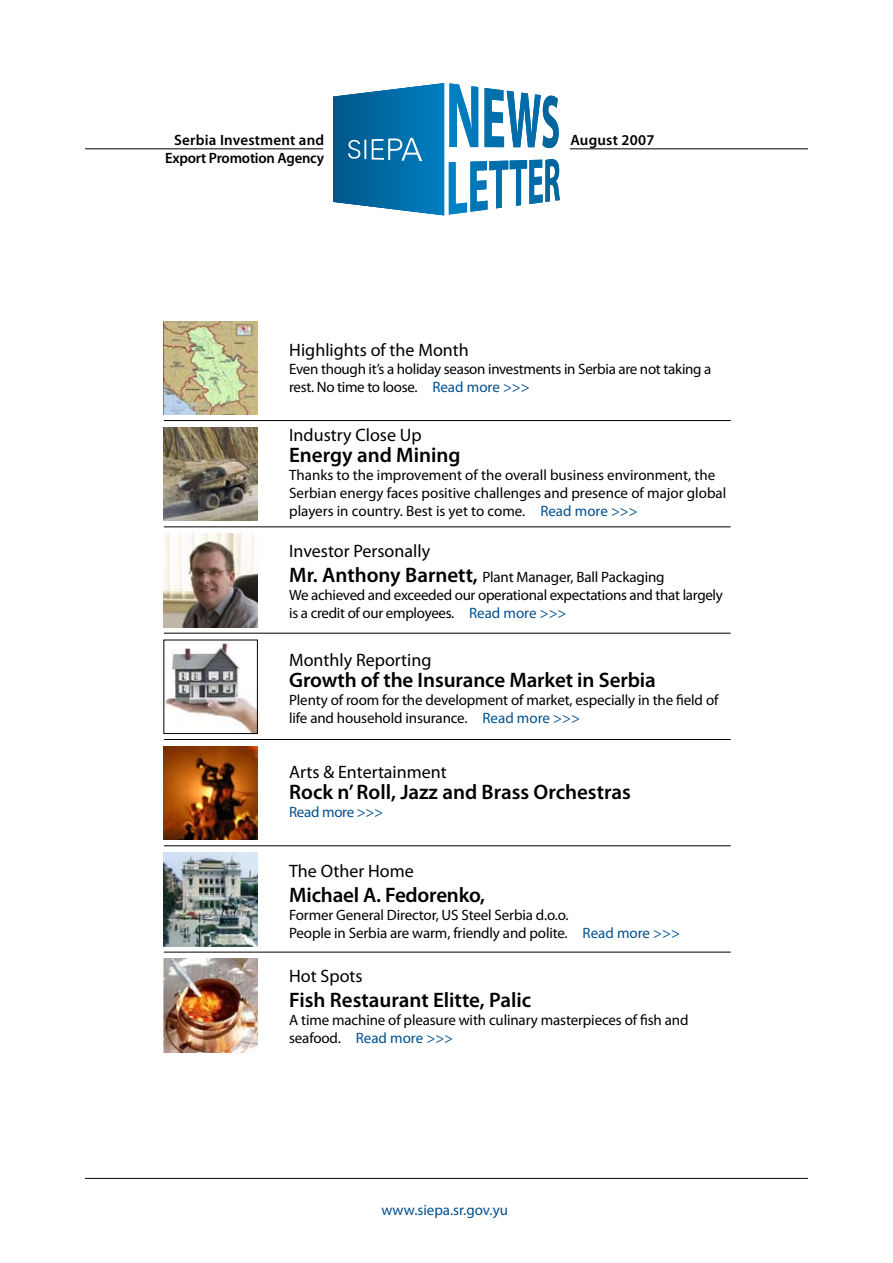
<style>
.page{position:relative;width:893px;height:1263px;background:#fff}
.page>*{position:absolute;margin:0;border:0;box-sizing:border-box;transform-origin:0 0}
.t1{font:600 21px "Myriad Pro";color:#000}
.t2{font:18px "Myriad Pro";color:#000}
.t3{font:15px/18px "Myriad Pro";letter-spacing:-.01em;color:#000}
.t4{font:600 15px/18px "Myriad Pro";letter-spacing:.01em;color:#000;text-align:right}
.t5{font:15px "Myriad Pro";color:#00508f}
.t6{font:15px "Myriad Pro";letter-spacing:-.02em;color:#00508f}
.s1{color:#00508f}
.s2{font-weight:600;font-size:21px}
</style>
<div class="page">
<hr style="left:85px;top:148px;width:238px;height:1px;background:#000">
<hr style="left:570px;top:148px;width:238px;height:1px;background:#000">
<hr style="left:85px;top:1178px;width:723px;height:1px;background:#000">
<img style="left:164px;top:427px;width:93px;height:94px">
<img style="left:165px;top:643px;width:91px;height:89px">
<div style="left:163px;top:640px;width:95px;height:94px;border:1px solid #000"></div>
<img style="left:164px;top:853px;width:93px;height:93px">
<img style="left:164px;top:959px;width:93px;height:93px">
<svg style="left:333px;top:83px;width:227px;height:132px"></svg>
<hr style="left:164px;top:526px;width:567px;height:1px;background:#000">
<hr style="left:164px;top:420px;width:567px;height:1px;background:#000">
<hr style="left:164px;top:633px;width:567px;height:1px;background:#000">
<hr style="left:164px;top:739px;width:567px;height:1px;background:#000">
<hr style="left:164px;top:845px;width:567px;height:1px;background:#000">
<hr style="left:164px;top:952px;width:567px;height:1px;background:#000">
<img style="left:164px;top:534px;width:93px;height:93px">
<img style="left:164px;top:746px;width:93px;height:94px">
<img style="left:164px;top:321px;width:93px;height:94px">
<p class="t4" style="left:165px;top:130px;width:161px">Serbia Investment and<br>Export Promotion Agency</p>
<p class="t4" style="left:570px;top:130px;width:86px">August 2007</p>
<p class="t2" style="left:289px;top:339px;width:181px">Highlights of the Month</p>
<p class="t3" style="left:289px;top:359px;width:424px">Even though it’s a holiday season investments in Serbia are not taking a rest. No time to loose. <span class="s1">Read more &gt;&gt;&gt;</span></p>
<p class="t2" style="left:289px;top:424px;width:134px">Industry Close Up</p>
<h1 class="t1" style="left:289px;top:442px;width:173px">Energy and Mining</h1>
<p class="t3" style="left:289px;top:466px;width:439px">Thanks to the improvement of the overall business environment, the<br>Serbian energy faces positive challenges and presence of major global players in country. Best is yet to come. <span class="s1">Read more &gt;&gt;&gt;</span></p>
<p class="t2" style="left:289px;top:539px;width:142px">Investor Personally</p>
<p class="t3" style="left:289px;top:567px;width:435px"><span class="s2">Mr. Anthony Barnett,</span> Plant Manager, Ball Packaging<br>We achieved and exceeded our operational expectations and that largely is a credit of our employees. <span class="s1">Read more &gt;&gt;&gt;</span></p>
<p class="t2" style="left:289px;top:649px;width:144px">Monthly Reporting</p>
<h1 class="t1" style="left:289px;top:667px;width:368px">Growth of the Insurance Market in Serbia</h1>
<p class="t3" style="left:289px;top:691px;width:431px">Plenty of room for the development of market, especially in the field of life and household insurance. <span class="s1">Read more &gt;&gt;&gt;</span></p>
<p class="t2" style="left:289px;top:761px;width:159px">Arts &amp; Entertainment</p>
<h1 class="t1" style="left:289px;top:779px;width:343px">Rock n’ Roll, Jazz and Brass Orchestras</h1>
<p class="t6" style="left:289px;top:803px;width:95px">Read more &gt;&gt;&gt;</p>
<p class="t2" style="left:289px;top:859px;width:126px">The Other Home</p>
<h1 class="t1" style="left:289px;top:881px;width:197px">Michael A. Fedorenko,</h1>
<p class="t3" style="left:289px;top:906px;width:392px">Former General Director, US Steel Serbia d.o.o.<br>People in Serbia are warm, friendly and polite. <span class="s1">Read more &gt;&gt;&gt;</span></p>
<p class="t2" style="left:289px;top:965px;width:75px">Hot Spots</p>
<h1 class="t1" style="left:289px;top:987px;width:244px">Fish Restaurant Elitte, Palic</h1>
<p class="t3" style="left:289px;top:1011px;width:401px">A time machine of pleasure with culinary masterpieces of fish and seafood. <span class="s1">Read more &gt;&gt;&gt;</span></p>
<p class="t5" style="left:381px;top:1201px;width:128px">www.siepa.sr.gov.yu</p>
</div>
